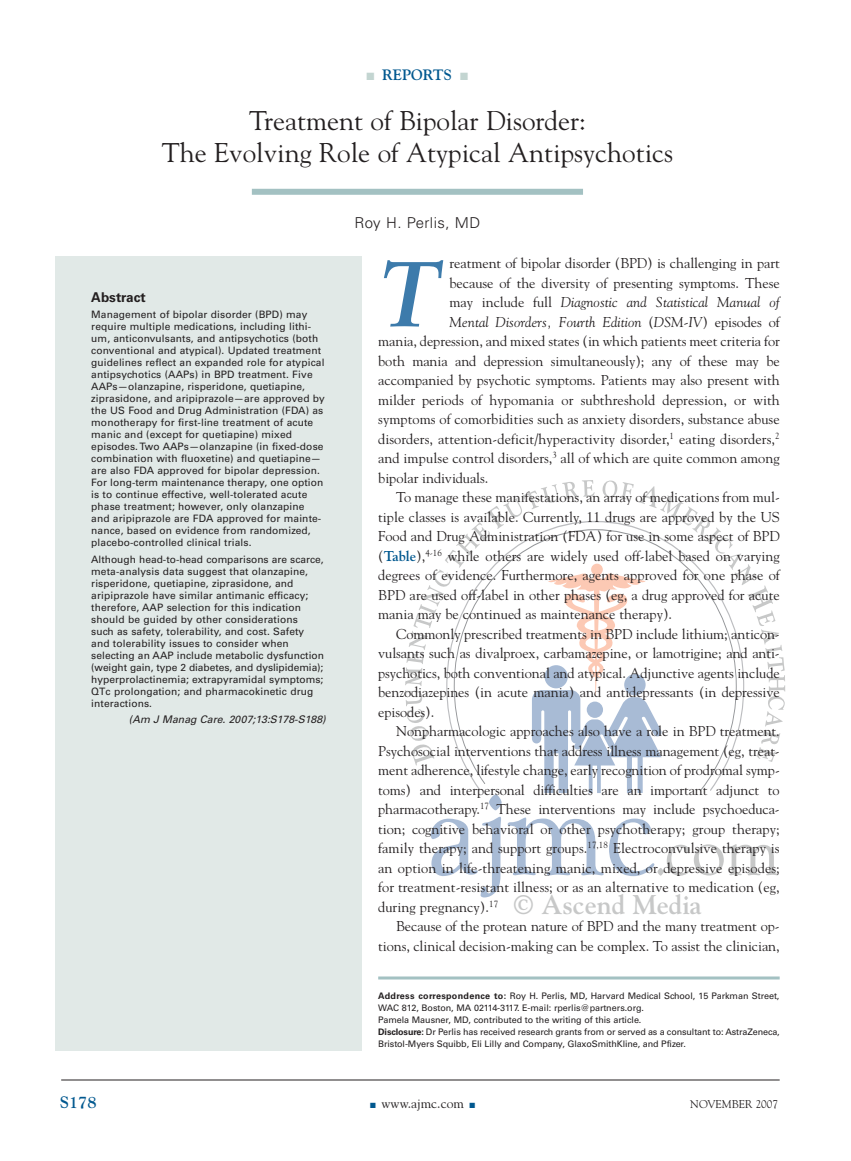
<style>
.page{position:relative;width:851px;height:1161px;background:#fff}
.page>*{position:absolute;margin:0;border:0;box-sizing:border-box;transform-origin:0 0}
.t1{font:92.4px "Sabon Bold Italic Os F";color:#3d7bab}
.t2{font:27px/31.5px "Goudy";color:#231f20;text-align:center}
.t3{font:700 27px "Goudy";color:#c7c8c8}
.t4{font:700 16.5px "Goudy";color:#00588f}
.t5{font:300 15px "Univers";letter-spacing:.03em;color:#231f20}
.t6{font:700 15px "Goudy";color:#00588f}
.t7{font:14.25px "Goudy";letter-spacing:-.005em;color:#231f20}
.t8{font:italic 14.25px "Goudy";letter-spacing:.005em;color:#231f20}
.t9{font:13.5px "Goudy";color:#231f20}
.t10{font:700 13.5px "Univers";color:#231f20}
.t11{font:11.25px "Goudy";color:#231f20}
.t12{font:italic 10.5px "Univers";color:#231f20}
.t13{font:10.2px/12px "Univers";letter-spacing:.01em;color:#231f20}
.t14{font:9px/12px "Univers";letter-spacing:-.01em;color:#231f20}
.s1{color:#c3d5d1}
.s2{font-style:normal}
.s3{font-weight:700;color:#00588f}
.s4{font-weight:700}
.s5{color:#00588f}
</style>
<div class="page">
<svg style="left:405px;top:480px;width:380px;height:417px"></svg>
<hr style="left:61px;top:1080px;width:718px;height:1px;background:#231f20">
<div style="left:252px;top:189px;width:331px;height:6px;background:#a3c1c2"></div>
<svg style="left:378px;top:976px;width:401px;height:4px;background:#b9d0d1"></svg>
<div style="left:55px;top:256px;width:306px;height:795px;background:#e1e9e7"></div>
<p class="t6" style="left:366px;top:66px;width:103px"><span class="s1">■</span> REPORTS <span class="s1">■</span></p>
<h2 class="t2" style="left:162px;top:105px;width:513px">Treatment of Bipolar Disorder:<br>The Evolving Role of Atypical Antipsychotics</h2>
<p class="t10" style="left:91px;top:292px;width:56px">Abstract</p>
<p class="t13" style="left:91px;top:310px;width:235px">Management of bipolar disorder (BPD) may require multiple medications, including lithi&shy;um, anticonvulsants, and antipsychotics (both conventional and atypical). Updated treatment guidelines reflect an expanded role for atypical antipsychotics (AAPs) in BPD treatment. Five AAPs—olanzapine, risperidone, quetiapine, ziprasidone, and aripiprazole—are approved by the US Food and Drug Administration (FDA) as monotherapy for first-line treatment of acute manic and (except for quetiapine) mixed episodes. Two AAPs—olanzapine (in fixed-dose combination with fluoxetine) and quetiapine— are also FDA approved for bipolar depression.<br>For long-term maintenance therapy, one option is to continue effective, well-tolerated acute phase treatment; however, only olanzapine and aripiprazole are FDA approved for mainte&shy;nance, based on evidence from randomized, placebo-controlled clinical trials.</p>
<p class="t13" style="left:91px;top:554px;width:234px">Although head-to-head comparisons are scarce, meta-analysis data suggest that olanzapine, risperidone, quetiapine, ziprasidone, and aripiprazole have similar antimanic efficacy; therefore, AAP selection for this indication should be guided by other considerations<br>such as safety, tolerability, and cost. Safety and tolerability issues to consider when selecting an AAP include metabolic dysfunction (weight gain, type 2 diabetes, and dyslipidemia); hyperprolactinemia; extrapyramidal symptoms; QTc prolongation; and pharmacokinetic drug interactions.</p>
<p class="t12" style="left:129px;top:716px;width:198px">(Am J Manag Care. 2007;13:S178-S188)</p>
<p class="t5" style="left:354px;top:217px;width:127px">Roy H. Perlis, MD</p>
<h1 class="t1" style="left:378px;top:256px;width:61px">T</h1>
<p class="t7" style="left:449px;top:255px;width:332px">reatment of bipolar disorder (BPD) is challenging in part</p>
<p class="t7" style="left:449px;top:274px;width:332px">because of the diversity of presenting symptoms. These</p>
<p class="t8" style="left:449px;top:294px;width:332px"><span class="s2">may include full</span> Diagnostic and Statistical Manual of</p>
<p class="t8" style="left:449px;top:313px;width:331px">Mental Disorders, Fourth Edition <span class="s2">(</span>DSM-IV<span class="s2">) episodes of</span></p>
<p class="t7" style="left:378px;top:333px;width:403px">mania, depression, and mixed states (in which patients meet criteria for</p>
<p class="t7" style="left:378px;top:352px;width:403px">both mania and depression simultaneously); any of these may be</p>
<p class="t7" style="left:378px;top:372px;width:403px">accompanied by psychotic symptoms. Patients may also present with</p>
<p class="t7" style="left:378px;top:391px;width:403px">milder periods of hypomania or subthreshold depression, or with</p>
<p class="t7" style="left:378px;top:411px;width:403px">symptoms of comorbidities such as anxiety disorders, substance abuse</p>
<p class="t7" style="left:378px;top:430px;width:403px">disorders, attention-deficit/hyperactivity disorder,<sup>1</sup> eating disorders,<sup>2</sup></p>
<p class="t7" style="left:378px;top:450px;width:403px">and impulse control disorders,<sup>3</sup> all of which are quite common among</p>
<p class="t7" style="left:378px;top:469px;width:112px">bipolar individuals.</p>
<p class="t7" style="left:396px;top:489px;width:385px">To manage these manifestations, an array of medications from mul-</p>
<p class="t7" style="left:378px;top:508px;width:403px">tiple classes is available. Currently, 11 drugs are approved by the US</p>
<p class="t7" style="left:378px;top:528px;width:403px">Food and Drug Administration (FDA) for use in some aspect of BPD</p>
<p class="t7" style="left:378px;top:547px;width:403px">(<span class="s3">Table</span>),<sup>4-16</sup> while others are widely used off-label based on varying</p>
<p class="t7" style="left:378px;top:567px;width:403px">degrees of evidence. Furthermore, agents approved for one phase of</p>
<p class="t7" style="left:378px;top:586px;width:403px">BPD are used off-label in other phases (eg, a drug approved for acute</p>
<p class="t7" style="left:378px;top:606px;width:295px">mania may be continued as maintenance therapy).</p>
<p class="t7" style="left:396px;top:625px;width:385px">Commonly prescribed treatments in BPD include lithium; anticon-</p>
<p class="t7" style="left:378px;top:645px;width:403px">vulsants such as divalproex, carbamazepine, or lamotrigine; and anti-</p>
<p class="t7" style="left:378px;top:664px;width:403px">psychotics, both conventional and atypical. Adjunctive agents include</p>
<p class="t7" style="left:378px;top:684px;width:403px">benzodiazepines (in acute mania) and antidepressants (in depressive</p>
<p class="t7" style="left:378px;top:703px;width:58px">episodes).</p>
<p class="t7" style="left:396px;top:723px;width:385px">Nonpharmacologic approaches also have a role in BPD treatment.</p>
<p class="t7" style="left:378px;top:742px;width:403px">Psychosocial interventions that address illness management (eg, treat-</p>
<p class="t7" style="left:378px;top:762px;width:403px">ment adherence, lifestyle change, early recognition of prodromal symp-</p>
<p class="t7" style="left:378px;top:781px;width:403px">toms) and interpersonal difficulties are an important adjunct to</p>
<p class="t7" style="left:378px;top:801px;width:403px">pharmacotherapy.<sup>17</sup> These interventions may include psychoeduca-</p>
<p class="t7" style="left:378px;top:820px;width:403px">tion; cognitive behavioral or other psychotherapy; group therapy;</p>
<p class="t7" style="left:378px;top:840px;width:403px">family therapy; and support groups.<sup>17,18</sup> Electroconvulsive therapy is</p>
<p class="t7" style="left:378px;top:859px;width:403px">an option in life-threatening manic, mixed, or depressive episodes;</p>
<p class="t7" style="left:378px;top:879px;width:403px">for treatment-resistant illness; or as an alternative to medication (eg,</p>
<p class="t7" style="left:378px;top:898px;width:121px">during pregnancy).<sup>17</sup></p>
<p class="t7" style="left:396px;top:918px;width:385px">Because of the protean nature of BPD and the many treatment op-</p>
<p class="t7" style="left:378px;top:937px;width:403px">tions, clinical decision-making can be complex. To assist the clinician,</p>
<h2 class="t3" style="left:513px;top:889px;width:190px">© Ascend Media</h2>
<p class="t14" style="left:378px;top:991px;width:403px"><span class="s4">Address correspondence to:</span> Roy H. Perlis, MD, Harvard Medical School, 15 Parkman Street, WAC 812, Boston, MA 02114-3117. E-mail: rperlis@partners.org.<br>Pamela Mausner, MD, contributed to the writing of this article.<br><span class="s4">Disclosure:</span> Dr Perlis has received research grants from or served as a consultant to: AstraZeneca, Bristol-Myers Squibb, Eli Lilly and Company, GlaxoSmithKline, and Pfizer.</p>
<p class="t4" style="left:60px;top:1092px;width:38px">S178</p>
<p class="t9" style="left:370px;top:1095px;width:106px"><span class="s5">■</span> www.ajmc.com <span class="s5">■</span></p>
<p class="t11" style="left:690px;top:1097px;width:89px">NOVEMBER 2007</p>
</div>
